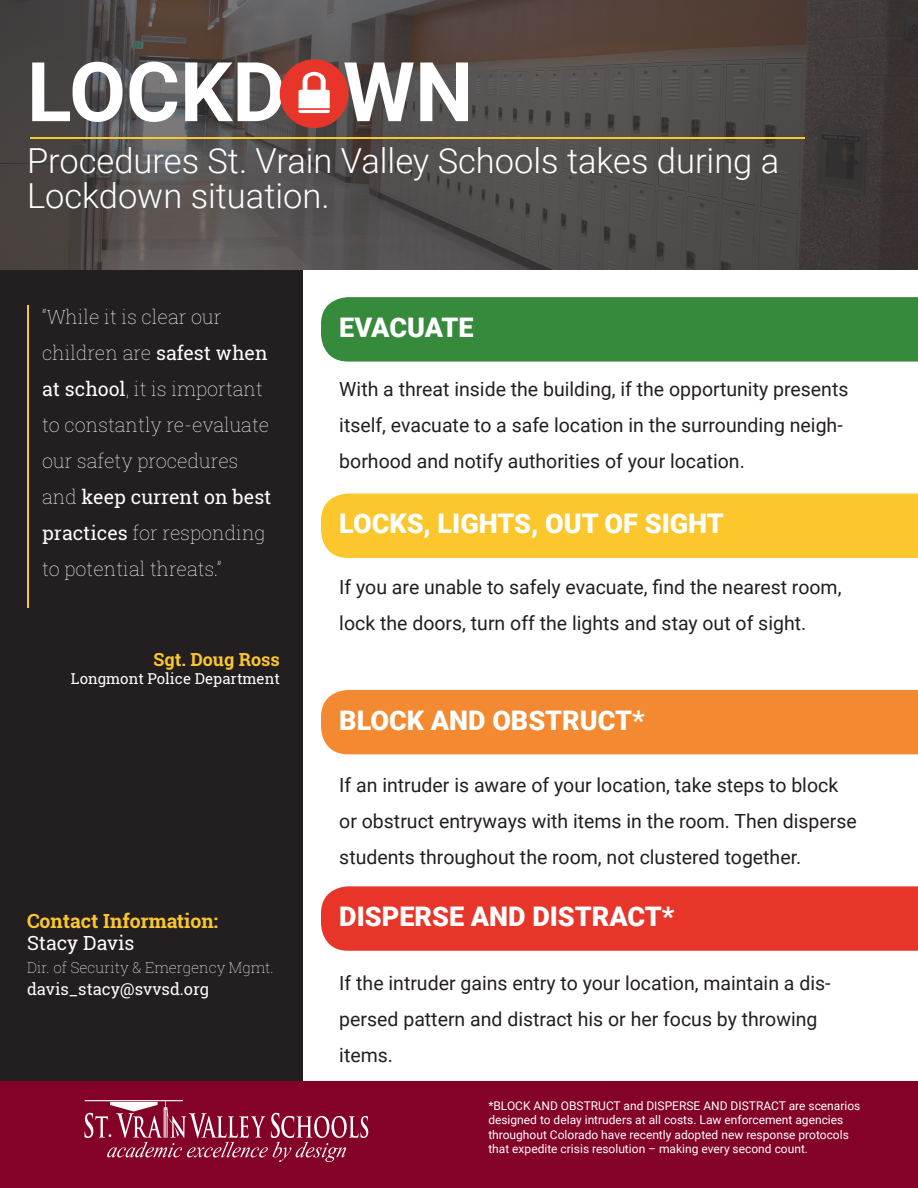
<style>
.page{position:relative;width:918px;height:1188px;background:#fff}
.page>*{position:absolute;margin:0;border:0;box-sizing:border-box;transform-origin:0 0}
.t1{font:700 82.5px "Roboto";color:#fff}
.t2{font:300 34.5px/34.5px "Roboto";color:#fff}
.t3{font:900 27px "Roboto";color:#fff}
.t4{font:19.5px/36px "Roboto";color:#231f20}
.t5{font:100 19.5px/36px "Roboto Slab";color:#fff}
.t6{font:700 19.5px "Roboto Slab";color:#fbc72d}
.t7{font:19.5px "Roboto Slab";color:#fff}
.t8{font:700 18px "Roboto Slab";color:#fbc72d}
.t9{font:16.5px "Roboto Slab";color:#fff}
.t10{font:100 15px "Roboto Slab";color:#fff}
.t11{font:15px "Roboto Slab";color:#fff}
.t12{font:12px/14.4px "Roboto";color:#fff}
.s1{font-weight:400}
</style>
<div class="page">
<div style="left:0;top:270px;width:303px;height:835px;background:#231f20"></div>
<div style="left:0;top:1081px;width:918px;height:107px;background:#840128"></div>
<div style="left:321px;top:297px;width:597px;height:65px;background:#358a3c"></div>
<div style="left:321px;top:494px;width:597px;height:64px;background:#fbc72d"></div>
<div style="left:321px;top:690px;width:597px;height:64px;background:#f38930"></div>
<div style="left:321px;top:886px;width:597px;height:65px;background:#e8352a"></div>
<hr style="left:85px;top:1100px;width:98px;height:1px;background:#fff">
<svg style="left:85px;top:1101px;width:283px;height:61px"></svg>
<hr style="left:28px;top:305px;width:1px;height:302px;background:#fbc72d">
<svg style="left:0;top:0;width:918px;height:270px;background:#4f4948"></svg>
<hr style="left:30px;top:137px;width:775px;height:2px;background:#fbc72d">
<div style="left:280px;top:59px;width:69px;height:69px;background:#e8352a;border-radius:50%"></div>
<svg style="left:299px;top:72px;width:31px;height:41px"></svg>
<p class="t1" style="left:27px;top:34px;width:448px">LOCKDOWN</p>
<p class="t2" style="left:27px;top:143px;width:754px">Procedures St. Vrain Valley Schools takes during a<br>Lockdown situation.</p>
<p class="t5" style="left:42px;top:298px;width:231px">“While it is clear our children are <span class="s1">safest when at school</span>, it is important to constantly re-evaluate our safety procedures and <span class="s1">keep current on best practices</span> for responding to potential threats.”</p>
<p class="t8" style="left:154px;top:647px;width:128px">Sgt. Doug Ross</p>
<p class="t11" style="left:71px;top:668px;width:210px">Longmont Police Department</p>
<p class="t6" style="left:27px;top:907px;width:193px">Contact Information:</p>
<p class="t7" style="left:27px;top:930px;width:109px">Stacy Davis</p>
<p class="t10" style="left:27px;top:957px;width:248px">Dir. of Security &amp; Emergency Mgmt.</p>
<p class="t9" style="left:27px;top:978px;width:184px">davis_stacy@svvsd.org</p>
<p class="t3" style="left:339px;top:308px;width:136px">EVACUATE</p>
<p class="t4" style="left:339px;top:370px;width:511px">With a threat inside the building, if the opportunity presents itself, evacuate to a safe location in the surrounding neigh&shy;borhood and notify authorities of your location.</p>
<p class="t3" style="left:339px;top:505px;width:386px">LOCKS, LIGHTS, OUT OF SIGHT</p>
<p class="t4" style="left:339px;top:568px;width:504px">If you are unable to safely evacuate, find the nearest room, lock the doors, turn off the lights and stay out of sight.</p>
<p class="t3" style="left:339px;top:701px;width:307px">BLOCK AND OBSTRUCT*</p>
<p class="t4" style="left:339px;top:766px;width:519px">If an intruder is aware of your location, take steps to block or obstruct entryways with items in the room. Then disperse students throughout the room, not clustered together.</p>
<p class="t3" style="left:339px;top:898px;width:337px">DISPERSE AND DISTRACT*</p>
<p class="t4" style="left:339px;top:964px;width:493px">If the intruder gains entry to your location, maintain a dis&shy;persed pattern and distract his or her focus by throwing items.</p>
<p class="t12" style="left:488px;top:1098px;width:374px">*BLOCK AND OBSTRUCT and DISPERSE AND DISTRACT are scenarios designed to delay intruders at all costs. Law enforcement agencies throughout Colorado have recently adopted new response protocols that expedite crisis resolution – making every second count.</p>
</div>
